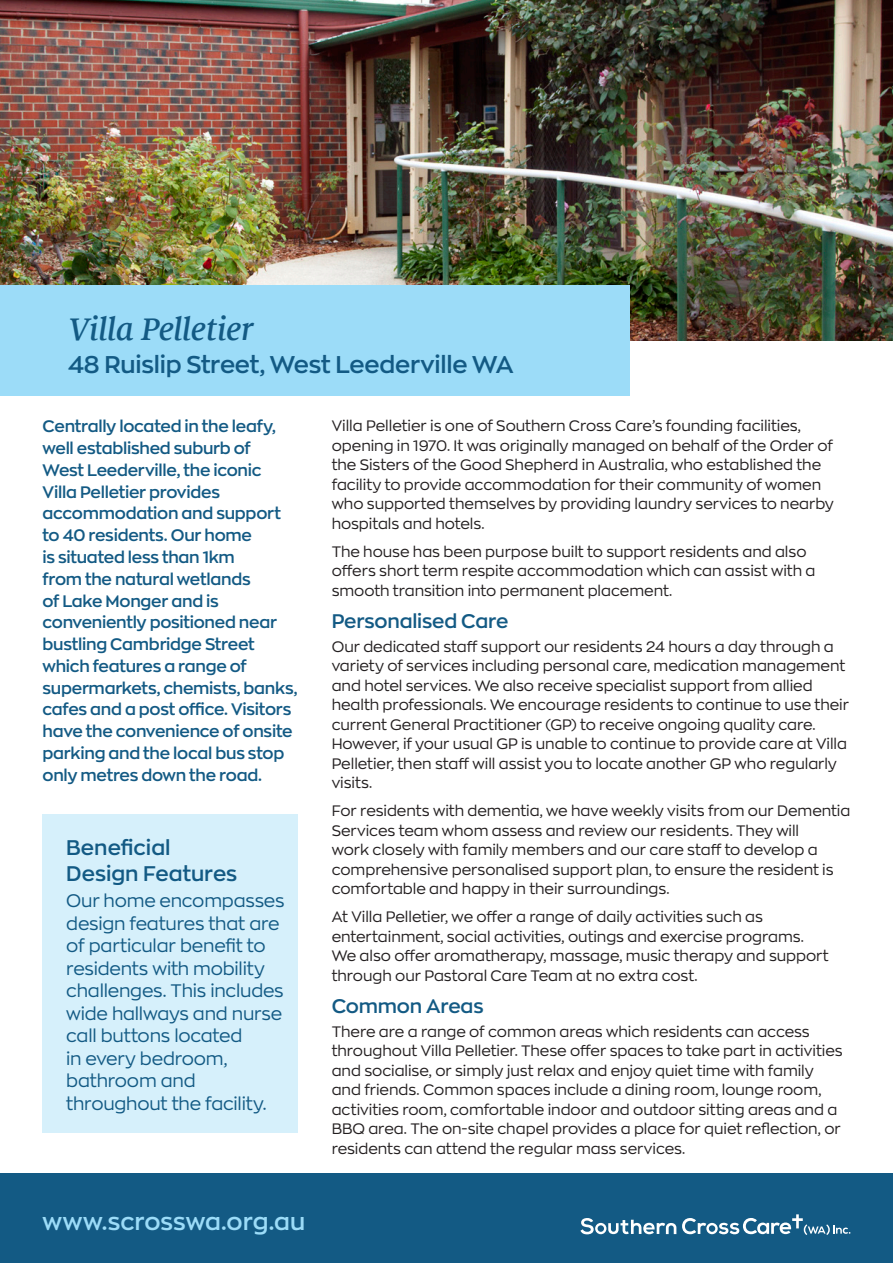
<style>
.page{position:relative;width:893px;height:1263px;background:#fff}
.page>*{position:absolute;margin:0;border:0;box-sizing:border-box;transform-origin:0 0}
.t1{font:italic 500 34.5px "Milo Serif Offc";letter-spacing:-.015em;color:#135a84}
.t2{font:600 24px "Zona Pro";letter-spacing:-.01em;color:#135a84}
.t3{font:600 24px "Zona Pro";color:#9cdcf8}
.t4{font:600 21px/25.5px "Zona Pro";color:#135a84}
.t5{font:600 19.5px "Zona Pro";letter-spacing:-.01em;color:#135a84}
.t6{font:18px/22.5px "Zona Pro";letter-spacing:-.01em;color:#135a84}
.t7{font:600 16.5px/21.8px "Zona Pro";letter-spacing:-.015em;color:#135a84}
.t8{font:15px/19.5px "Zona Pro";color:#231f20}
</style>
<div class="page">
<img style="left:0;top:0;width:893px;height:340px">
<div style="left:0;top:1174px;width:893px;height:89px;background:#135a84"></div>
<div style="left:0;top:285px;width:630px;height:110px;background:#9cdcf8"></div>
<svg style="left:580px;top:1218px;width:96px;height:16px"></svg>
<svg style="left:682px;top:1214px;width:168px;height:21px"></svg>
<div style="left:43px;top:814px;width:255px;height:319px;background:#d6f0fb"></div>
<p class="t1" style="left:68px;top:310px;width:187px">Villa Pelletier</p>
<p class="t2" style="left:68px;top:348px;width:447px">48 Ruislip Street, West Leederville WA</p>
<p class="t7" style="left:43px;top:415px;width:257px">Centrally located in the leafy, well established suburb of<br>West Leederville, the iconic<br>Villa Pelletier provides accommodation and support to 40 residents. Our home<br>is situated less than 1km<br>from the natural wetlands<br>of Lake Monger and is conveniently positioned near bustling Cambridge Street which features a range of supermarkets, chemists, banks, cafes and a post office. Visitors have the convenience of onsite parking and the local bus stop only metres down the road.</p>
<p class="t4" style="left:66px;top:834px;width:172px">Beneficial<br>Design Features</p>
<p class="t6" style="left:66px;top:889px;width:220px">Our home encompasses design features that are of particular benefit to residents with mobility challenges. This includes wide hallways and nurse call buttons located<br>in every bedroom, bathroom and throughout the facility.</p>
<p class="t3" style="left:43px;top:1206px;width:264px">www.scrosswa.org.au</p>
<p class="t8" style="left:332px;top:416px;width:504px">Villa Pelletier is one of Southern Cross Care’s founding facilities, opening in 1970. It was originally managed on behalf of the Order of the Sisters of the Good Shepherd in Australia, who established the facility to provide accommodation for their community of women who supported themselves by providing laundry services to nearby hospitals and hotels.</p>
<p class="t8" style="left:332px;top:541px;width:485px">The house has been purpose built to support residents and also offers short term respite accommodation which can assist with a smooth transition into permanent placement.</p>
<p class="t5" style="left:332px;top:608px;width:178px">Personalised Care</p>
<p class="t8" style="left:332px;top:636px;width:519px">Our dedicated staff support our residents 24 hours a day through a variety of services including personal care, medication management and hotel services. We also receive specialist support from allied health professionals. We encourage residents to continue to use their current General Practitioner (GP) to receive ongoing quality care.<br>However, if your usual GP is unable to continue to provide care at Villa Pelletier, then staff will assist you to locate another GP who regularly visits.</p>
<p class="t8" style="left:332px;top:801px;width:520px">For residents with dementia, we have weekly visits from our Dementia Services team whom assess and review our residents. They will<br>work closely with family members and our care staff to develop a comprehensive personalised support plan, to ensure the resident is comfortable and happy in their surroundings.</p>
<p class="t8" style="left:332px;top:907px;width:499px">At Villa Pelletier, we offer a range of daily activities such as entertainment, social activities, outings and exercise programs.<br>We also offer aromatherapy, massage, music therapy and support through our Pastoral Care Team at no extra cost.</p>
<p class="t5" style="left:332px;top:993px;width:153px">Common Areas</p>
<p class="t8" style="left:332px;top:1021px;width:512px">There are a range of common areas which residents can access throughout Villa Pelletier. These offer spaces to take part in activities and socialise, or simply just relax and enjoy quiet time with family and friends. Common spaces include a dining room, lounge room, activities room, comfortable indoor and outdoor sitting areas and a BBQ area. The on-site chapel provides a place for quiet reflection, or residents can attend the regular mass services.</p>
</div>
